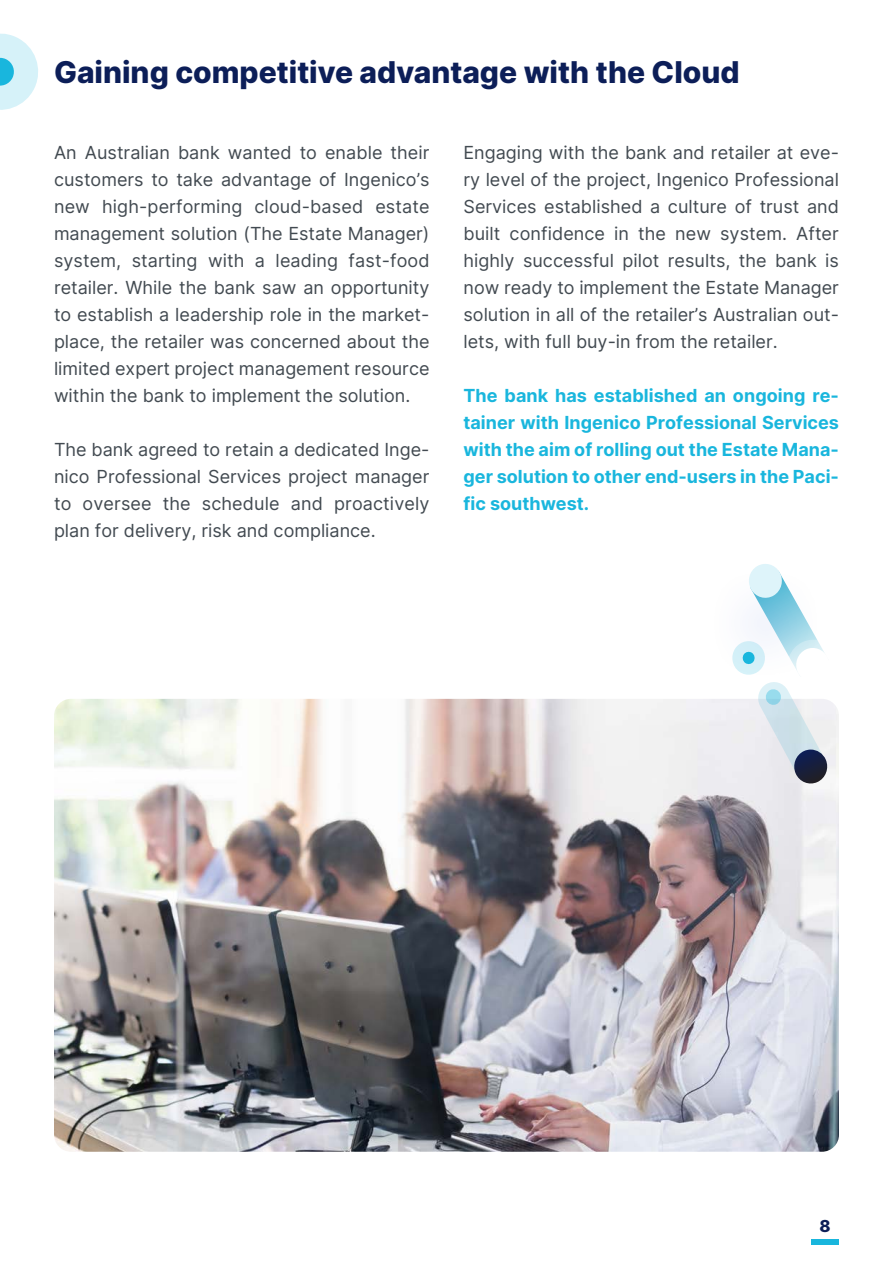
<style>
.page{position:relative;width:893px;height:1263px;background:#fff}
.page>*{position:absolute;margin:0;border:0;box-sizing:border-box;transform-origin:0 0}
.t1{font:800 30px "Inter";color:#0c1e58}
.t2{font:18px/27px "Inter";color:#424a51;text-align:justify}
.t3{font:700 18px/27px "Inter";color:#19b6dd;text-align:justify}
.t4{font:800 16.5px "Inter";color:#0c1e58}
</style>
<div class="page">
<div style="left:811px;top:1238px;width:28px;height:6px;background:#19b6dd"></div>
<img style="left:54px;top:699px;width:785px;height:453px">
<svg style="left:730px;top:564px;width:109px;height:222px"></svg>
<svg style="left:0;top:33px;width:38px;height:77px"></svg>
<p class="t1" style="left:54px;top:50px;width:687px">Gaining competitive advantage with the Cloud</p>
<p class="t2" style="left:54px;top:138px;width:377px">An Australian bank wanted to enable their customers to take advantage of Ingenico’s new high-performing cloud-based estate management solution (The Estate Manager) system, starting with a leading fast-food retailer. While the bank saw an opportunity to establish a leadership role in the market&shy;place, the retailer was concerned about the limited expert project management resource within the bank to implement the solution.</p>
<p class="t2" style="left:54px;top:435px;width:377px">The bank agreed to retain a dedicated Inge&shy;nico Professional Services project manager to oversee the schedule and proactively plan for delivery, risk and compliance.</p>
<p class="t2" style="left:463px;top:138px;width:377px">Engaging with the bank and retailer at eve&shy;ry level of the project, Ingenico Professional Services established a culture of trust and built confidence in the new system. After highly successful pilot results, the bank is now ready to implement the Estate Manager solution in all of the retailer’s Australian out&shy;lets, with full buy-in from the retailer.</p>
<p class="t3" style="left:463px;top:381px;width:377px">The bank has established an ongoing re&shy;tainer with Ingenico Professional Services with the aim of rolling out the Estate Mana&shy;ger solution to other end-users in the Paci&shy;fic southwest.</p>
<p class="t4" style="left:820px;top:1214px;width:13px">8</p>
</div>
